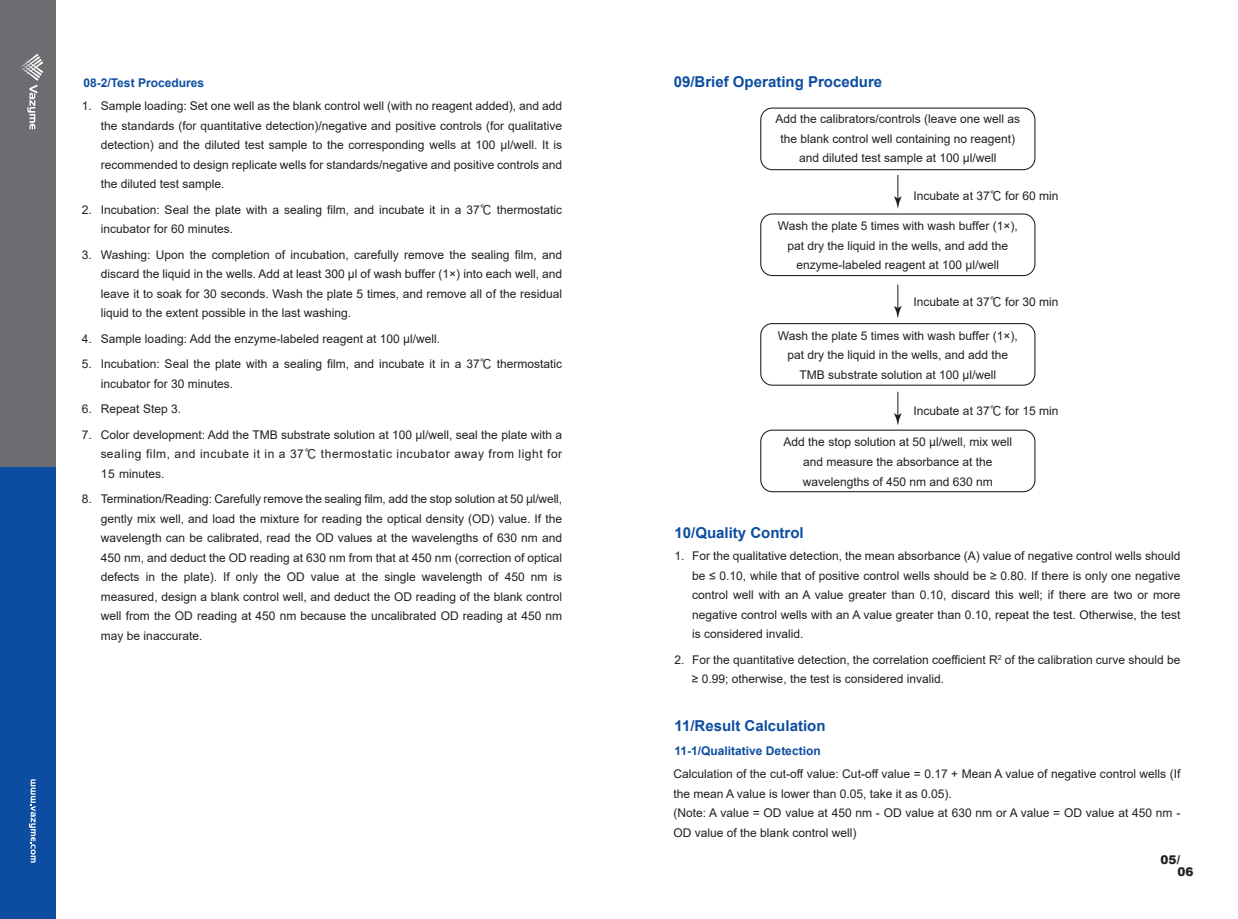
<style>
.page{position:relative;width:1238px;height:919px;background:#fff}
.page>*{position:absolute;margin:0;border:0;box-sizing:border-box;transform-origin:0 0}
.t1{font:700 15px "Arial";color:#0d4da1}
.t2{font:12px/19.5px "Arial";color:#231f20}
.t3{font:12px/19.5px "Arial";letter-spacing:.045em;color:#231f20}
.t4{font:700 12px "Arial";color:#0d4da1}
.t5{font:900 12px/12px "Arial";color:#231f20}
.s1{font-family:"FZLTHK GBK1 0"}
</style>
<div class="page">
<div style="left:0;top:0;width:55px;height:468px;background:#6c6d70"></div>
<div style="left:0;top:467px;width:55px;height:451px;background:#0d4da1"></div>
<svg style="left:29px;top:779px;width:7px;height:83px"></svg>
<svg style="left:20px;top:54px;width:23px;height:75px"></svg>
<div style="left:760px;top:108px;width:275px;height:62px;border:1px solid #231f20;border-radius:12px"></div>
<div style="left:760px;top:213px;width:275px;height:63px;border:1px solid #231f20;border-radius:12px"></div>
<div style="left:760px;top:323px;width:275px;height:62px;border:1px solid #231f20;border-radius:12px"></div>
<div style="left:760px;top:429px;width:275px;height:63px;border:1px solid #231f20;border-radius:12px"></div>
<svg style="left:894px;top:175px;width:7px;height:34px"></svg>
<svg style="left:894px;top:284px;width:7px;height:34px"></svg>
<svg style="left:894px;top:392px;width:7px;height:33px"></svg>
<p class="t4" style="left:83px;top:74px;width:122px">08-2/Test Procedures</p>
<p class="t2" style="left:101px;top:96px;width:463px;text-align:justify">Sample loading: Set one well as the blank control well (with no reagent added), and add the standards (for quantitative detection)/negative and positive controls (for qualitative detection) and the diluted test sample to the corresponding wells at 100 μl/well. It is recommended to design replicate wells for standards/negative and positive controls and the diluted test sample.</p>
<p class="t2" style="left:101px;top:199px;width:463px">Incubation: Seal the plate with a sealing film, and incubate it in a 37<span class="s1">℃</span> thermostatic incubator for 60 minutes.</p>
<p class="t2" style="left:101px;top:244px;width:463px;text-align:justify">Washing: Upon the completion of incubation, carefully remove the sealing film, and discard the liquid in the wells. Add at least 300 μl of wash buffer (1×) into each well, and leave it to soak for 30 seconds. Wash the plate 5 times, and remove all of the residual liquid to the extent possible in the last washing.</p>
<p class="t2" style="left:101px;top:325px;width:463px;line-height:25.5px">Sample loading: Add the enzyme-labeled reagent at 100 μl/well.<br>Incubation: Seal the plate with a sealing film, and incubate it in a 37<span class="s1">℃</span> thermostatic</p>
<p class="t2" style="left:101px;top:370px;width:463px;line-height:25.5px">incubator for 30 minutes.<br>Repeat Step 3.<br>Color development: Add the TMB substrate solution at 100 μl/well, seal the plate with a</p>
<p class="t3" style="left:101px;top:444px;width:463px">sealing film, and incubate it in a 37<span class="s1">℃</span> thermostatic incubator away from light for<br>15 minutes.</p>
<p class="t2" style="left:101px;top:489px;width:463px;text-align:justify">Termination/Reading: Carefully remove the sealing film, add the stop solution at 50 μl/well, gently mix well, and load the mixture for reading the optical density (OD) value. If the wavelength can be calibrated, read the OD values at the wavelengths of 630 nm and 450 nm, and deduct the OD reading at 630 nm from that at 450 nm (correction of optical defects in the plate). If only the OD value at the single wavelength of 450 nm is measured, design a blank control well, and deduct the OD reading of the blank control well from the OD reading at 450 nm because the uncalibrated OD reading at 450 nm may be inaccurate.</p>
<p class="t2" style="left:82px;top:96px;width:12px">1.</p>
<p class="t2" style="left:82px;top:199px;width:12px">2.</p>
<p class="t2" style="left:82px;top:244px;width:12px">3.</p>
<p class="t2" style="left:82px;top:325px;width:12px;line-height:25.5px">4.<br>5.</p>
<p class="t2" style="left:82px;top:396px;width:12px;line-height:25.5px">6.<br>7.</p>
<p class="t2" style="left:82px;top:489px;width:12px">8.</p>
<p class="t1" style="left:673px;top:71px;width:210px">09/Brief Operating Procedure</p>
<p class="t2" style="left:775px;top:109px;width:246px;text-align:center">Add the calibrators/controls (leave one well as the blank control well containing no reagent) and diluted test sample at 100 μl/well</p>
<p class="t2" style="left:913px;top:186px;width:146px">Incubate at 37<span class="s1">℃</span> for 60 min</p>
<p class="t2" style="left:777px;top:216px;width:241px;text-align:center">Wash the plate 5 times with wash buffer (1×), pat dry the liquid in the wells, and add the enzyme-labeled reagent at 100 μl/well</p>
<p class="t2" style="left:913px;top:292px;width:146px">Incubate at 37<span class="s1">℃</span> for 30 min</p>
<p class="t2" style="left:777px;top:326px;width:241px;text-align:center">Wash the plate 5 times with wash buffer (1×), pat dry the liquid in the wells, and add the<br>TMB substrate solution at 100 μl/well</p>
<p class="t2" style="left:913px;top:400px;width:146px">Incubate at 37<span class="s1">℃</span> for 15 min</p>
<p class="t2" style="left:783px;top:432px;width:230px;text-align:center">Add the stop solution at 50 μl/well, mix well and measure the absorbance at the wavelengths of 450 nm and 630 nm</p>
<p class="t1" style="left:674px;top:522px;width:131px">10/Quality Control</p>
<p class="t2" style="left:692px;top:546px;width:490px;text-align:justify">For the qualitative detection, the mean absorbance (A) value of negative control wells should be ≤ 0.10, while that of positive control wells should be ≥ 0.80. If there is only one negative control well with an A value greater than 0.10, discard this well; if there are two or more negative control wells with an A value greater than 0.10, repeat the test. Otherwise, the test is considered invalid.</p>
<p class="t2" style="left:692px;top:649px;width:490px">For the quantitative detection, the correlation coefficient R<sup>2</sup> of the calibration curve should be ≥ 0.99; otherwise, the test is considered invalid.</p>
<p class="t2" style="left:674px;top:546px;width:12px">1.</p>
<p class="t2" style="left:674px;top:649px;width:12px">2.</p>
<p class="t1" style="left:674px;top:714px;width:152px">11/Result Calculation</p>
<p class="t4" style="left:674px;top:742px;width:148px">11-1/Qualitative Detection</p>
<p class="t2" style="left:673px;top:764px;width:508px">Calculation of the cut-off value: Cut-off value = 0.17 + Mean A value of negative control wells (If the mean A value is lower than 0.05, take it as 0.05).<br>(Note: A value = OD value at 450 nm - OD value at 630 nm or A value = OD value at 450 nm - OD value of the blank control well)</p>
<p class="t5" style="left:1177px;top:853px;width:18px;text-indent:-17px">05/<br>06</p>
</div>
